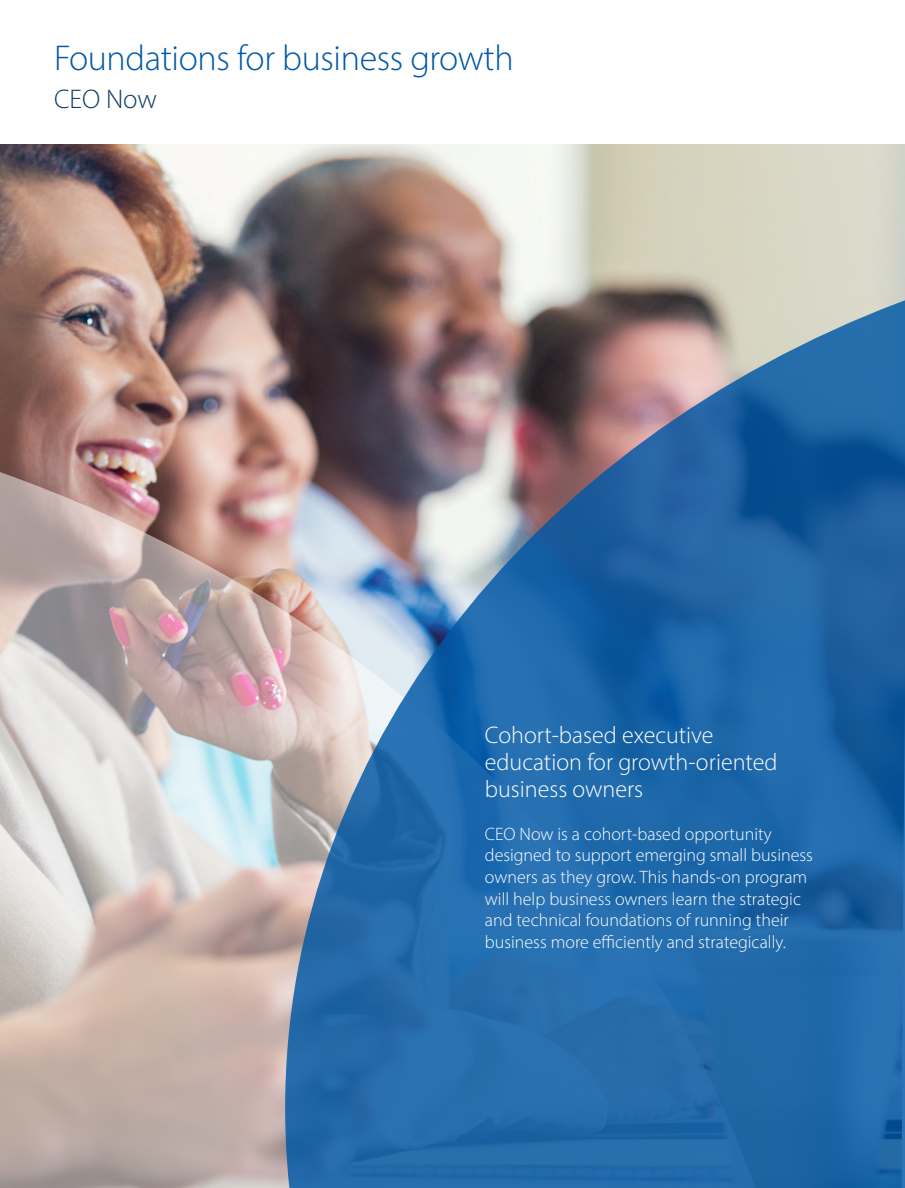
<style>
.page{position:relative;width:905px;height:1188px;background:#fff}
.page>*{position:absolute;margin:0;border:0;box-sizing:border-box;transform-origin:0 0}
.t1{font:300 36px "Myriad Pro";letter-spacing:-.01em;color:#0158a6}
.t2{font:300 27px "Myriad Pro";color:#0c3b65}
.t3{font:300 24px/27px "Myriad Pro";color:#fff}
.t4{font:300 18px/21.6px "Myriad Pro";color:#fff}
</style>
<div class="page">
<img style="left:0;top:144px;width:904px;height:322px">
<svg style="left:0;top:466px;width:285px;height:722px"></svg>
<img style="left:285px;top:289px;width:619px;height:899px">
<h1 class="t1" style="left:54px;top:37px;width:461px">Foundations for business growth</h1>
<h2 class="t2" style="left:54px;top:82px;width:104px">CEO Now</h2>
<h3 class="t3" style="left:485px;top:721px;width:294px">Cohort-based executive education for growth-oriented business owners</h3>
<p class="t4" style="left:485px;top:823px;width:329px">CEO Now is a cohort-based opportunity designed to support emerging small business owners as they grow. This hands-on program will help business owners learn the strategic and technical foundations of running their business more efficiently and strategically.</p>
</div>
